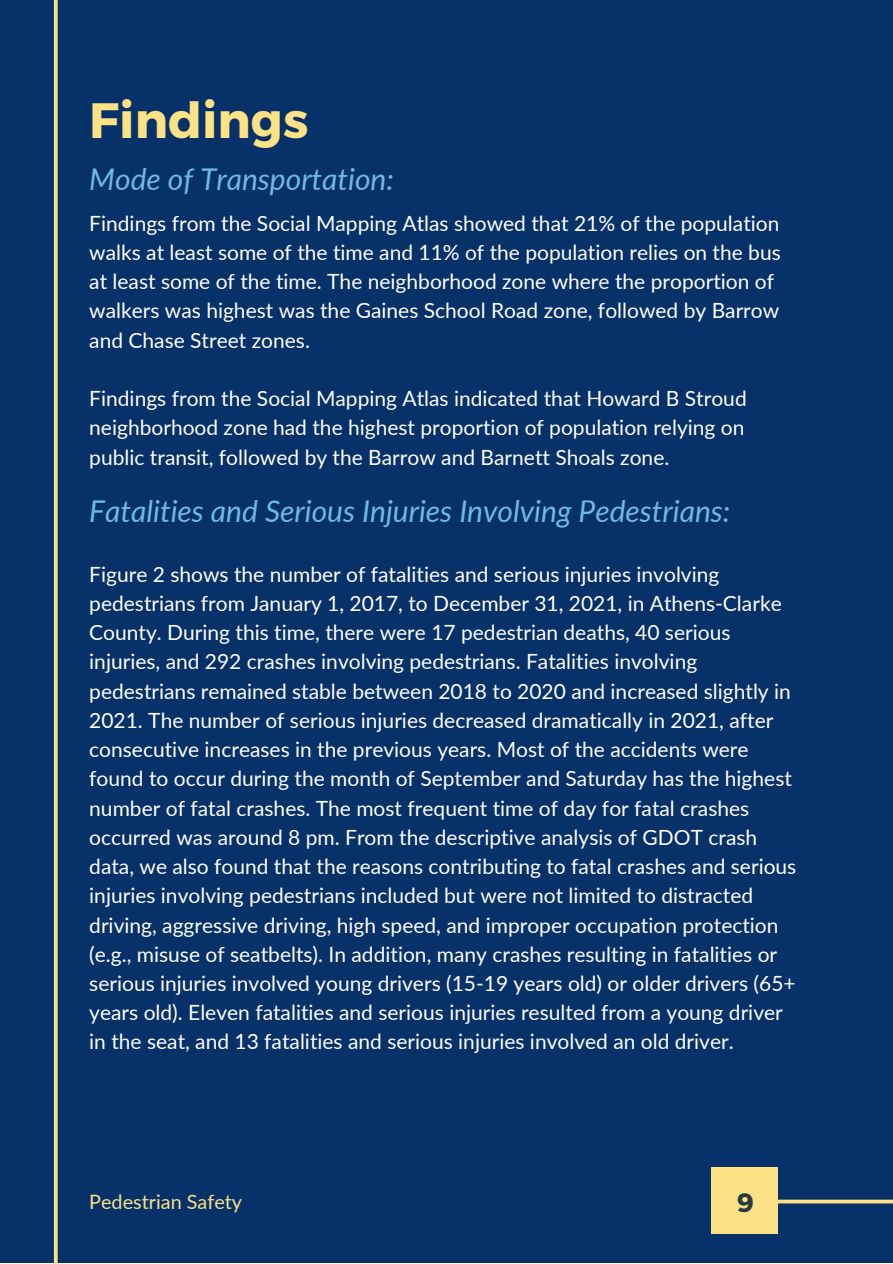
<style>
.page{position:relative;width:893px;height:1264px;background:#fff}
.page>*{position:absolute;margin:0;border:0;box-sizing:border-box;transform-origin:0 0}
.t1{font:700 49.65px "Montserrat";color:#fce185}
.t2{font:italic 30px "Lato";color:#6fb9e5}
.t3{font:700 26.4px "Montserrat";color:#283943}
.t4{font:21px/29.2px "Lato";color:#fff}
.t5{font:19.8px "Lato";color:#fce185}
</style>
<div class="page">
<div style="left:0;top:0;width:892px;height:1262px;background:#073169"></div>
<svg style="left:53px;top:0;width:5px;height:1262px;background:#c1b67e"></svg>
<svg style="left:778px;top:1199px;width:114px;height:5px"></svg>
<div style="left:711px;top:1167px;width:67px;height:66px;background:#fce185"></div>
<h1 class="t1" style="left:89px;top:88px;width:221px">Findings</h1>
<h2 class="t2" style="left:89px;top:160px;width:306px">Mode of Transportation:</h2>
<p class="t4" style="left:89px;top:208px;width:693px">Findings from the Social Mapping Atlas showed that 21% of the population walks at least some of the time and 11% of the population relies on the bus at least some of the time. The neighborhood zone where the proportion of walkers was highest was the Gaines School Road zone, followed by Barrow and Chase Street zones.</p>
<p class="t4" style="left:89px;top:383px;width:659px;text-align:justify">Findings from the Social Mapping Atlas indicated that Howard B Stroud neighborhood zone had the highest proportion of population relying on public transit, followed by the Barrow and Barnett Shoals zone.</p>
<h2 class="t2" style="left:89px;top:492px;width:642px">Fatalities and Serious Injuries Involving Pedestrians:</h2>
<p class="t4" style="left:89px;top:559px;width:708px">Figure 2 shows the number of fatalities and serious injuries involving pedestrians from January 1, 2017, to December 31, 2021, in Athens-Clarke County. During this time, there were 17 pedestrian deaths, 40 serious injuries, and 292 crashes involving pedestrians. Fatalities involving pedestrians remained stable between 2018 to 2020 and increased slightly in 2021. The number of serious injuries decreased dramatically in 2021, after consecutive increases in the previous years. Most of the accidents were found to occur during the month of September and Saturday has the highest number of fatal crashes. The most frequent time of day for fatal crashes occurred was around 8 pm. From the descriptive analysis of GDOT crash data, we also found that the reasons contributing to fatal crashes and serious injuries involving pedestrians included but were not limited to distracted driving, aggressive driving, high speed, and improper occupation protection (e.g., misuse of seatbelts). In addition, many crashes resulting in fatalities or serious injuries involved young drivers (15-19 years old) or older drivers (65+ years old). Eleven fatalities and serious injuries resulted from a young driver in the seat, and 13 fatalities and serious injuries involved an old driver.</p>
<p class="t5" style="left:89px;top:1189px;width:154px">Pedestrian Safety</p>
<p class="t3" style="left:737px;top:1185px;width:18px">9</p>
</div>
